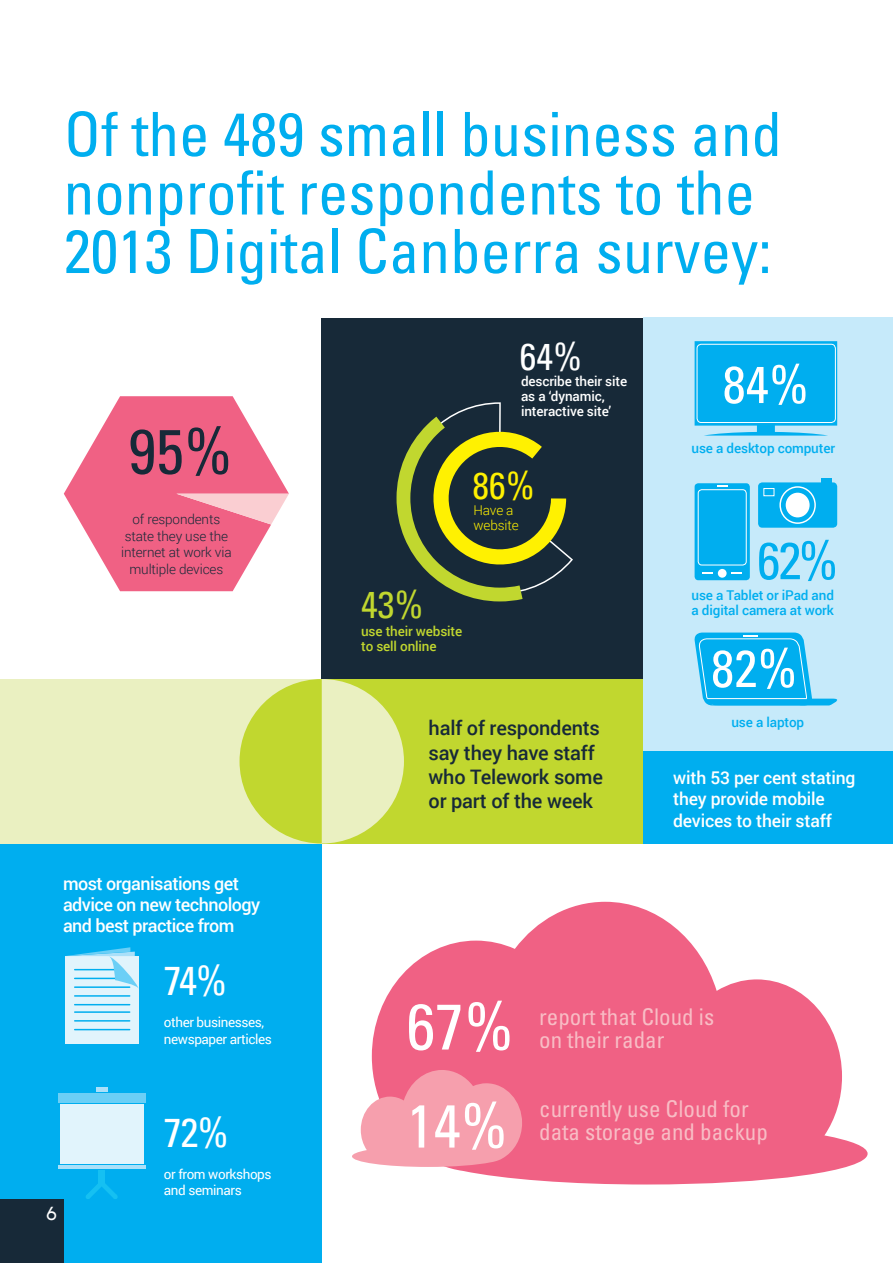
<style>
.page{position:relative;width:893px;height:1263px;background:#fff}
.page>*{position:absolute;margin:0;border:0;box-sizing:border-box;transform-origin:0 0}
.t1{font:condensed 64.5px "Univers";color:#fff}
.t2{font:condensed 62.7px "Univers";color:#172938}
.t3{font:condensed 61.05px/58.5px "Univers";color:#00aeef}
.t4{font:condensed 60.75px "Univers";color:#fff}
.t5{font:condensed 51.9px "Univers";color:#fff}
.t6{font:condensed 51.9px "Univers";color:#00aeef}
.t7{font:condensed 40.5px "Univers";color:#fff}
.t8{font:condensed 37.5px "Univers";color:#fff101}
.t9{font:condensed 37.5px "Univers";color:#fff}
.t10{font:condensed 37.5px "Univers";color:#c1d72f}
.t11{font:condensed 22.95px/23.4px "Univers";color:#f8bdc5}
.t12{font:500 19.95px/24.5px "Roboto";letter-spacing:-.01em;color:#172938}
.t13{font:500 18px/21px "Roboto";letter-spacing:-.03em;color:#fff}
.t14{font:18px "Arvo";color:#fff}
.t15{font:500 17.55px/21.5px "Roboto";letter-spacing:-.01em;color:#fff}
.t16{font:500 13.5px/15px "Roboto";letter-spacing:-.01em;color:#00aeef}
.t17{font:300 13.5px/16.5px "Roboto";letter-spacing:-.01em;color:#172938;text-align:center}
.t18{font:13.5px/16.5px "Roboto";letter-spacing:-.03em;color:#fff}
.t19{font:500 13.5px/15px "Roboto";letter-spacing:-.01em;color:#fff}
.t20{font:500 13.5px/15px "Roboto";letter-spacing:-.01em;color:#c1d72f}
.t21{font:300 13.5px/15px "Roboto";letter-spacing:-.01em;color:#fff101}
</style>
<div class="page">
<div style="left:322px;top:318px;width:321px;height:361px;background:#172938"></div>
<hr style="left:892px;top:843px;width:1px;height:420px;background:#fff101">
<div style="left:322px;top:679px;width:321px;height:164px;background:#c1d72f"></div>
<svg style="left:372px;top:902px;width:496px;height:282px;fill:#f06184"></svg>
<svg style="left:352px;top:1070px;width:170px;height:97px;background:#f59eae"></svg>
<div style="left:643px;top:317px;width:250px;height:433px;background:#c6eafa"></div>
<div style="left:643px;top:750px;width:250px;height:93px;background:#00aeef"></div>
<svg style="left:64px;top:396px;width:225px;height:195px"></svg>
<div style="left:0;top:843px;width:322px;height:420px;background:#00aeef"></div>
<div style="left:0;top:679px;width:322px;height:164px;background:#eaf0c1"></div>
<svg style="left:695px;top:341px;width:142px;height:95px;background:#11b3ef"></svg>
<div style="left:697px;top:344px;width:139px;height:79px;border:1px solid #fff;border-radius:4px"></div>
<div style="left:758px;top:482px;width:79px;height:46px;background:#00aeef;border-radius:4px"></div>
<div style="left:779px;top:486px;width:37px;height:38px;border:1px solid #fff;border-radius:50%"></div>
<div style="left:786px;top:493px;width:24px;height:24px;background:#fff;border-radius:50%"></div>
<div style="left:764px;top:488px;width:10px;height:8px;border:1px solid #fff"></div>
<div style="left:821px;top:479px;width:10px;height:7px;background:#00aeef"></div>
<div style="left:695px;top:483px;width:55px;height:97px;background:#00aeef;border-radius:4px"></div>
<div style="left:718px;top:569px;width:9px;height:9px;background:#fff;border-radius:50%"></div>
<div style="left:698px;top:489px;width:48px;height:76px;border:1px solid #fff;border-radius:4px"></div>
<svg style="left:694px;top:632px;width:144px;height:73px"></svg>
<hr style="left:707px;top:698px;width:100px;height:1px;background:#fff">
<svg style="left:240px;top:679px;width:164px;height:164px"></svg>
<div style="left:65px;top:956px;width:74px;height:87px;background:#e1f4fc"></div>
<hr style="left:75px;top:1011px;width:55px;height:2px;background:#00aeef">
<hr style="left:75px;top:1020px;width:55px;height:1px;background:#00aeef">
<hr style="left:75px;top:995px;width:55px;height:2px;background:#00aeef">
<hr style="left:75px;top:1029px;width:55px;height:1px;background:#00aeef">
<hr style="left:75px;top:1004px;width:55px;height:1px;background:#00aeef">
<svg style="left:67px;top:947px;width:72px;height:42px"></svg>
<div style="left:60px;top:1104px;width:84px;height:60px;background:#e1f4fc"></div>
<div style="left:99px;top:1170px;width:6px;height:13px;background:#15c0f2"></div>
<div style="left:58px;top:1093px;width:88px;height:9px;background:#6bcff6"></div>
<hr style="left:96px;top:1087px;width:12px;height:4px;background:#aae0f9">
<hr style="left:58px;top:1165px;width:88px;height:3px;background:#aae0f9">
<svg style="left:86px;top:1180px;width:32px;height:19px"></svg>
<svg style="left:396px;top:402px;width:177px;height:199px"></svg>
<div style="left:0;top:1199px;width:64px;height:64px;background:#172938"></div>
<p class="t3" style="left:64px;top:103px;width:720px">Of the 489 small business and nonprofit respondents to the<br>2013 Digital Canberra survey:</p>
<p class="t2" style="left:128px;top:412px;width:106px">95%</p>
<p class="t17" style="left:121px;top:511px;width:112px">of respondents state they use the internet at work via multiple devices</p>
<p class="t13" style="left:63px;top:872px;width:199px">most organisations get advice on new technology and best practice from</p>
<p class="t7" style="left:164px;top:955px;width:65px">74%</p>
<p class="t18" style="left:164px;top:1014px;width:110px">other businesses, newspaper articles</p>
<p class="t7" style="left:164px;top:1106px;width:67px">72%</p>
<p class="t14" style="left:46px;top:1202px;width:12px">6</p>
<p class="t18" style="left:164px;top:1165px;width:109px">or from workshops and seminars</p>
<p class="t9" style="left:520px;top:332px;width:64px">64%</p>
<p class="t19" style="left:521px;top:373px;width:108px">describe their site as a ‘dynamic, interactive site’</p>
<p class="t8" style="left:472px;top:462px;width:64px">86%</p>
<p class="t21" style="left:473px;top:502px;width:47px">Have a website</p>
<p class="t10" style="left:361px;top:581px;width:64px">43%</p>
<p class="t20" style="left:361px;top:623px;width:103px">use their website to sell online</p>
<p class="t12" style="left:429px;top:715px;width:176px">half of respondents say they have staff who Telework some or part of the week</p>
<p class="t5" style="left:723px;top:352px;width:88px">84%</p>
<p class="t16" style="left:691px;top:440px;width:145px">use a desktop computer</p>
<p class="t6" style="left:757px;top:528px;width:83px">62%</p>
<p class="t16" style="left:691px;top:587px;width:144px">use a Tablet or iPad and a digital camera at work</p>
<p class="t5" style="left:711px;top:636px;width:88px">82%</p>
<p class="t16" style="left:731px;top:714px;width:74px">use a laptop</p>
<p class="t15" style="left:673px;top:766px;width:184px">with 53 per cent stating they provide mobile devices to their staff</p>
<p class="t1" style="left:407px;top:986px;width:109px">67%</p>
<p class="t4" style="left:407px;top:1087px;width:103px">14%</p>
<p class="t11" style="left:539px;top:1004px;width:177px">report that Cloud is on their radar</p>
<p class="t11" style="left:539px;top:1096px;width:230px">currently use Cloud for data storage and backup</p>
</div>
